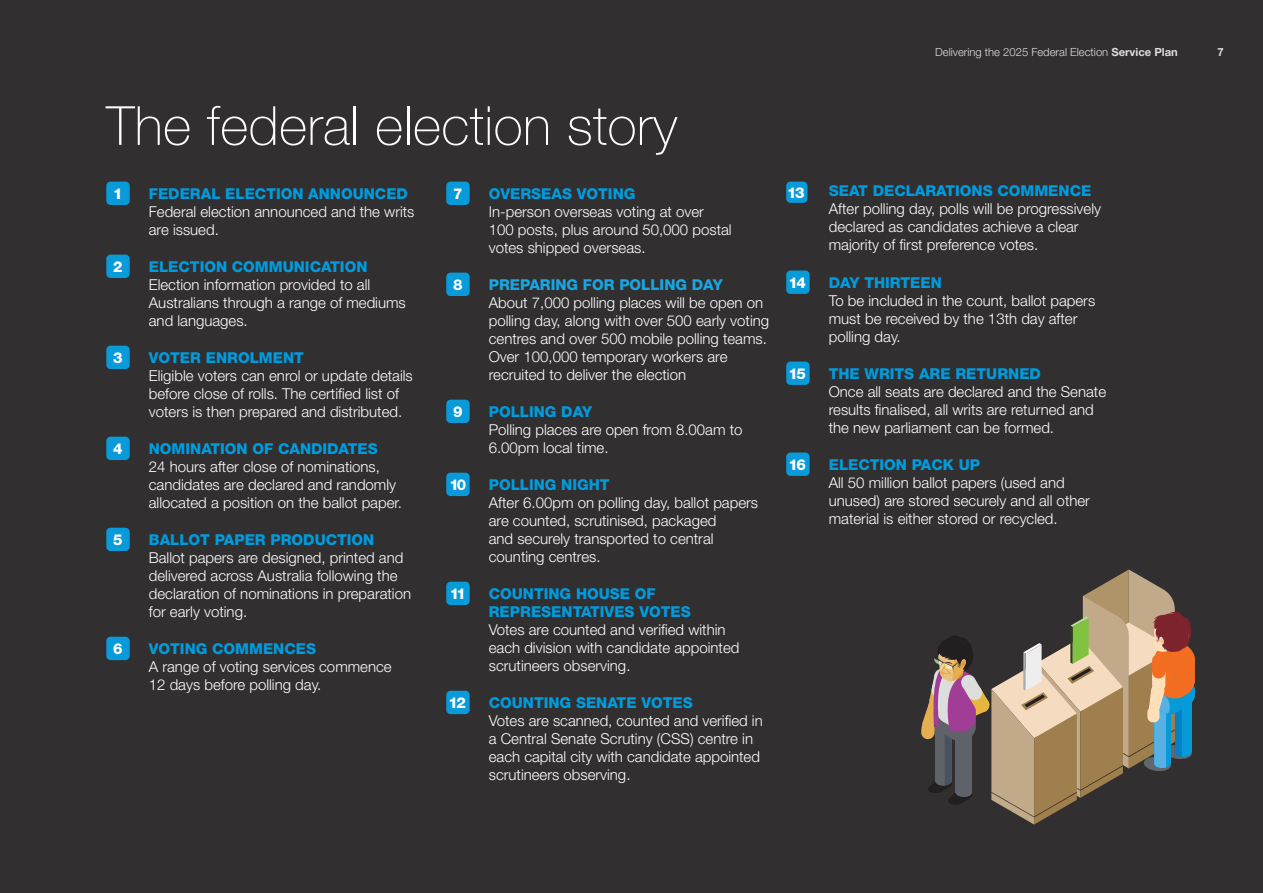
<style>
.page{position:relative;width:1263px;height:893px;background:#312f30}
.page>*{position:absolute;margin:0;border:0;box-sizing:border-box;transform-origin:0 0}
.t1{font:100 54px "Helvetica Neue LT Std";letter-spacing:.005em;color:#fff}
.t2{font:300 15px/18px "Helvetica Neue LT Std";color:#fff}
.t3{font:800 15px/18px "Helvetica Neue LT Std";color:#009cde}
.t4{font:800 15px "Helvetica Neue LT Std";letter-spacing:-.1em;color:#fff}
.t5{font:800 15px "Helvetica Neue LT Std";color:#1aa6e1}
.t6{font:300 11.25px "Helvetica Neue LT Std";color:#dcdddf}
.t7{font:700 11.25px "Helvetica Neue LT Std";color:#dcdddf}
.s1{font-weight:700}
</style>
<div class="page">
<div style="left:106px;top:182px;width:24px;height:23px;background:#089ad9;border-radius:4px"></div>
<div style="left:106px;top:255px;width:24px;height:23px;background:#089ad9;border-radius:4px"></div>
<div style="left:106px;top:346px;width:24px;height:23px;background:#089ad9;border-radius:4px"></div>
<div style="left:106px;top:437px;width:24px;height:23px;background:#089ad9;border-radius:4px"></div>
<div style="left:106px;top:528px;width:24px;height:23px;background:#089ad9;border-radius:4px"></div>
<div style="left:106px;top:637px;width:24px;height:23px;background:#089ad9;border-radius:4px"></div>
<div style="left:446px;top:182px;width:24px;height:23px;background:#089ad9;border-radius:4px"></div>
<div style="left:446px;top:273px;width:24px;height:23px;background:#089ad9;border-radius:4px"></div>
<div style="left:446px;top:400px;width:24px;height:23px;background:#089ad9;border-radius:4px"></div>
<div style="left:446px;top:473px;width:24px;height:23px;background:#089ad9;border-radius:4px"></div>
<div style="left:446px;top:582px;width:24px;height:23px;background:#089ad9;border-radius:4px"></div>
<div style="left:446px;top:691px;width:24px;height:23px;background:#089ad9;border-radius:4px"></div>
<div style="left:786px;top:182px;width:21px;height:21px;background:#089ad9;border-radius:4px"></div>
<div style="left:786px;top:270px;width:24px;height:24px;background:#089ad9;border-radius:4px"></div>
<div style="left:786px;top:361px;width:24px;height:24px;background:#089ad9;border-radius:4px"></div>
<div style="left:786px;top:453px;width:24px;height:23px;background:#089ad9;border-radius:4px"></div>
<svg style="left:922px;top:569px;width:273px;height:255px"></svg>
<h1 class="t1" style="left:106px;top:95px;width:572px">The federal election story</h1>
<p class="t4" style="left:113px;top:184px;width:11px">1</p>
<p class="t3" style="left:149px;top:184px;width:261px">FEDERAL ELECTION ANNOUNCED</p>
<p class="t2" style="left:149px;top:202px;width:267px">Federal election announced and the writs are issued.</p>
<p class="t4" style="left:113px;top:257px;width:11px">2</p>
<p class="t3" style="left:149px;top:257px;width:220px">ELECTION COMMUNICATION</p>
<p class="t2" style="left:149px;top:275px;width:258px">Election information provided to all<br>Australians through a range of mediums and languages.</p>
<p class="t4" style="left:113px;top:348px;width:11px">3</p>
<p class="t3" style="left:149px;top:348px;width:156px">VOTER ENROLMENT</p>
<p class="t2" style="left:149px;top:366px;width:265px">Eligible voters can enrol or update details before close of rolls. The certified list of voters is then prepared and distributed.</p>
<p class="t4" style="left:113px;top:439px;width:11px">4</p>
<p class="t3" style="left:149px;top:439px;width:230px">NOMINATION OF CANDIDATES</p>
<p class="t2" style="left:149px;top:457px;width:255px">24 hours after close of nominations, candidates are declared and randomly allocated a position on the ballot paper.</p>
<p class="t4" style="left:113px;top:530px;width:11px">5</p>
<p class="t3" style="left:149px;top:530px;width:227px">BALLOT PAPER PRODUCTION</p>
<p class="t2" style="left:149px;top:548px;width:264px">Ballot papers are designed, printed and delivered across Australia following the declaration of nominations in preparation for early voting.</p>
<p class="t4" style="left:113px;top:639px;width:11px">6</p>
<p class="t3" style="left:149px;top:639px;width:169px">VOTING COMMENCES</p>
<p class="t2" style="left:149px;top:657px;width:244px">A range of voting services commence<br>12 days before polling day.</p>
<p class="t4" style="left:453px;top:184px;width:11px">7</p>
<p class="t3" style="left:489px;top:184px;width:148px">OVERSEAS VOTING</p>
<p class="t2" style="left:489px;top:202px;width:244px">In-person overseas voting at over<br>100 posts, plus around 50,000 postal votes shipped overseas.</p>
<p class="t4" style="left:453px;top:275px;width:11px">8</p>
<p class="t5" style="left:489px;top:275px;width:235px">PREPARING FOR POLLING DAY</p>
<p class="t2" style="left:489px;top:293px;width:282px">About 7,000 polling places will be open on polling day, along with over 500 early voting centres and over 500 mobile polling teams.<br>Over 100,000 temporary workers are recruited to deliver the election</p>
<p class="t4" style="left:453px;top:402px;width:11px">9</p>
<p class="t3" style="left:489px;top:402px;width:105px">POLLING DAY</p>
<p class="t2" style="left:489px;top:420px;width:255px">Polling places are open from 8.00am to<br>6.00pm local time.</p>
<p class="t4" style="left:450px;top:475px;width:18px">10</p>
<p class="t3" style="left:489px;top:475px;width:122px">POLLING NIGHT</p>
<p class="t2" style="left:489px;top:493px;width:271px">After 6.00pm on polling day, ballot papers are counted, scrutinised, packaged<br>and securely transported to central counting centres.</p>
<p class="t4" style="left:450px;top:584px;width:18px">11</p>
<p class="t3" style="left:489px;top:584px;width:203px">COUNTING HOUSE OF<br>REPRESENTATIVES VOTES</p>
<p class="t2" style="left:489px;top:620px;width:252px">Votes are counted and verified within each division with candidate appointed scrutineers observing.</p>
<p class="t4" style="left:448px;top:693px;width:19px">12</p>
<p class="t3" style="left:489px;top:693px;width:205px">COUNTING SENATE VOTES</p>
<p class="t2" style="left:489px;top:711px;width:275px">Votes are scanned, counted and verified in a Central Senate Scrutiny (CSS) centre in each capital city with candidate appointed scrutineers observing.</p>
<p class="t6" style="left:935px;top:45px;width:244px">Delivering the 2025 Federal Election <span class="s1">Service Plan</span></p>
<p class="t7" style="left:1217px;top:45px;width:8px">7</p>
<p class="t4" style="left:787px;top:183px;width:19px">13</p>
<p class="t3" style="left:829px;top:182px;width:264px">SEAT DECLARATIONS COMMENCE</p>
<p class="t2" style="left:829px;top:200px;width:274px">After polling day, polls will be progressively declared as candidates achieve a clear majority of first preference votes.</p>
<p class="t4" style="left:788px;top:273px;width:19px">14</p>
<p class="t3" style="left:829px;top:273px;width:115px">DAY THIRTEEN</p>
<p class="t2" style="left:829px;top:291px;width:268px">To be included in the count, ballot papers must be received by the 13th day after polling day.</p>
<p class="t4" style="left:788px;top:364px;width:19px">15</p>
<p class="t3" style="left:829px;top:364px;width:214px">THE WRITS ARE RETURNED</p>
<p class="t2" style="left:829px;top:382px;width:279px">Once all seats are declared and the Senate results finalised, all writs are returned and the new parliament can be formed.</p>
<p class="t4" style="left:788px;top:455px;width:19px">16</p>
<p class="t3" style="left:829px;top:455px;width:153px">ELECTION PACK UP</p>
<p class="t2" style="left:829px;top:473px;width:263px">All 50 million ballot papers (used and unused) are stored securely and all other material is either stored or recycled.</p>
</div>
